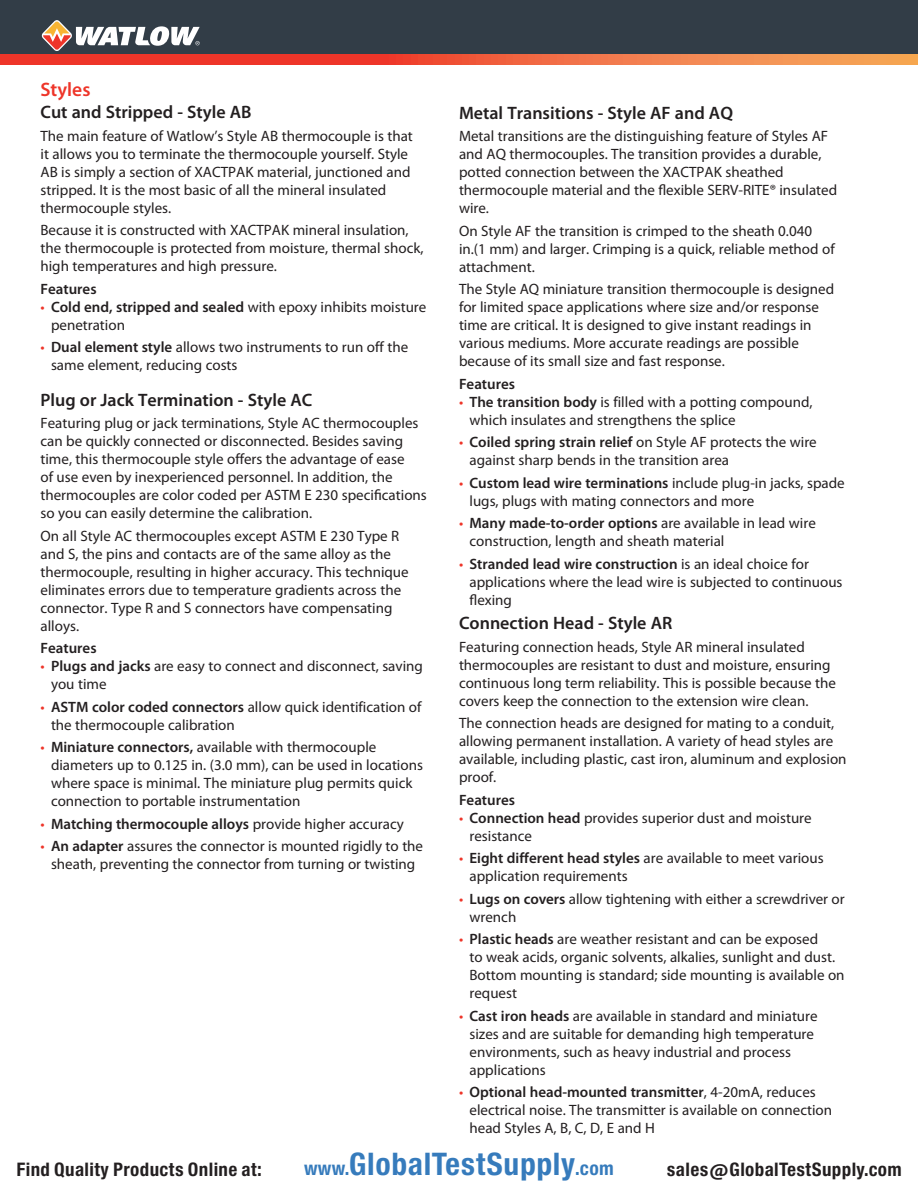
<style>
.page{position:relative;width:918px;height:1188px;background:#fff}
.page>*{position:absolute;margin:0;border:0;box-sizing:border-box;transform-origin:0 0}
.t1{font:29.7px "Europa Gro Nr 2 SBOP Bol Con";letter-spacing:.02em;color:#367bbc}
.t2{font:600 19.5px "Myriad Pro";color:#ee3529}
.t3{font:600 18px "Myriad Pro";color:#231f20}
.t4{font:17.85px "Europa Gro Nr 2 SBOP Bol Con";letter-spacing:.02em;color:#231f20}
.t5{font:15px/18px "Myriad Pro";color:#231f20}
.t6{font:600 15px "Myriad Pro";color:#231f20}
.s1{color:#ee3529}
.s2{font-weight:600}
.s3{font-weight:400;color:#ee3529}
.s4{font-weight:400}
.s5{font-size:18.3px}
</style>
<div class="page">
<div style="left:0;top:0;width:918px;height:54px;background:#323d47"></div>
<svg style="left:0;top:54px;width:918px;height:11px;background:#f05d3c"></svg>
<svg style="left:42px;top:20px;width:158px;height:31px"></svg>
<h2 class="t2" style="left:40px;top:77px;width:51px">Styles</h2>
<p class="t3" style="left:40px;top:101px;width:213px">Cut and Stripped - Style AB</p>
<p class="t5" style="left:40px;top:126px;width:374px">The main feature of Watlow’s Style AB thermocouple is that it allows you to terminate the thermocouple yourself. Style AB is simply a section of XACTPAK material, junctioned and stripped. It is the most basic of all the mineral insulated thermocouple styles.</p>
<p class="t5" style="left:40px;top:221px;width:385px">Because it is constructed with XACTPAK mineral insulation, the thermocouple is protected from moisture, thermal shock, high temperatures and high pressure.</p>
<p class="t6" style="left:40px;top:279px;width:58px">Features</p>
<p class="t5" style="left:51px;top:297px;width:377px;text-indent:-11px"><span class="s1">•</span> <span class="s2">Cold end, stripped and sealed</span> with epoxy inhibits moisture penetration</p>
<p class="t5" style="left:51px;top:338px;width:359px;text-indent:-10px"><span class="s1">•</span> <span class="s2">Dual element style</span> allows two instruments to run off the same element, reducing costs</p>
<p class="t3" style="left:40px;top:388px;width:273px">Plug or Jack Termination - Style AC</p>
<p class="t5" style="left:40px;top:414px;width:388px">Featuring plug or jack terminations, Style AC thermocouples can be quickly connected or disconnected. Besides saving time, this thermocouple style offers the advantage of ease<br>of use even by inexperienced personnel. In addition, the thermocouples are color coded per ASTM E 230 specifications so you can easily determine the calibration.</p>
<p class="t5" style="left:40px;top:526px;width:370px">On all Style AC thermocouples except ASTM E 230 Type R and S, the pins and contacts are of the same alloy as the thermocouple, resulting in higher accuracy. This technique eliminates errors due to temperature gradients across the connector. Type R and S connectors have compensating alloys.</p>
<p class="t6" style="left:40px;top:638px;width:58px">Features</p>
<p class="t5" style="left:51px;top:657px;width:373px;text-indent:-10px"><span class="s1">•</span> <span class="s2">Plugs and jacks</span> are easy to connect and disconnect, saving you time</p>
<p class="t5" style="left:51px;top:697px;width:372px;text-indent:-10px"><span class="s1">•</span> <span class="s2">ASTM color coded connectors</span> allow quick identification of the thermocouple calibration</p>
<p class="t5" style="left:51px;top:738px;width:373px;text-indent:-10px"><span class="s1">•</span> <span class="s2">Miniature connectors,</span> available with thermocouple diameters up to 0.125 in. (3.0 mm), can be used in locations where space is minimal. The miniature plug permits quick connection to portable instrumentation</p>
<p class="t6" style="left:40px;top:814px;width:365px"><span class="s3">•</span> Matching thermocouple alloys <span class="s4">provide higher accuracy</span></p>
<p class="t5" style="left:41px;top:837px;width:384px;text-align:center"><span class="s1">•</span> <span class="s2">An adapter</span> assures the connector is mounted rigidly to the sheath, preventing the connector from turning or twisting</p>
<p class="t3" style="left:459px;top:101px;width:276px">Metal Transitions - Style AF and AQ</p>
<p class="t5" style="left:459px;top:127px;width:380px">Metal transitions are the distinguishing feature of Styles AF and AQ thermocouples. The transition provides a durable, potted connection between the XACTPAK sheathed thermocouple material and the flexible SERV-RITE® insulated wire.</p>
<p class="t5" style="left:459px;top:221px;width:377px">On Style AF the transition is crimped to the sheath 0.040 in.(1 mm) and larger. Crimping is a quick, reliable method of attachment.</p>
<p class="t5" style="left:459px;top:280px;width:377px">The Style AQ miniature transition thermocouple is designed for limited space applications where size and/or response time are critical. It is designed to give instant readings in various mediums. More accurate readings are possible because of its small size and fast response.</p>
<p class="t6" style="left:459px;top:374px;width:58px">Features</p>
<p class="t5" style="left:470px;top:392px;width:345px;text-indent:-10px"><span class="s1">•</span> <span class="s2">The transition body</span> is filled with a potting compound, which insulates and strengthens the splice</p>
<p class="t5" style="left:470px;top:433px;width:349px;text-indent:-10px"><span class="s1">•</span> <span class="s2">Coiled spring strain relief</span> on Style AF protects the wire against sharp bends in the transition area</p>
<p class="t5" style="left:470px;top:473px;width:377px;text-indent:-10px"><span class="s1">•</span> <span class="s2">Custom lead wire terminations</span> include plug-in jacks, spade lugs, plugs with mating connectors and more</p>
<p class="t5" style="left:470px;top:514px;width:348px;text-indent:-10px"><span class="s1">•</span> <span class="s2">Many made-to-order options</span> are available in lead wire construction, length and sheath material</p>
<p class="t5" style="left:470px;top:554px;width:375px;text-indent:-10px"><span class="s1">•</span> <span class="s2">Stranded lead wire construction</span> is an ideal choice for applications where the lead wire is subjected to continuous flexing</p>
<p class="t3" style="left:459px;top:612px;width:215px">Connection Head - Style AR</p>
<p class="t5" style="left:459px;top:638px;width:379px">Featuring connection heads, Style AR mineral insulated thermocouples are resistant to dust and moisture, ensuring continuous long term reliability. This is possible because the covers keep the connection to the extension wire clean.</p>
<p class="t5" style="left:459px;top:714px;width:389px">The connection heads are designed for mating to a conduit, allowing permanent installation. A variety of head styles are available, including plastic, cast iron, aluminum and explosion proof.</p>
<p class="t6" style="left:459px;top:790px;width:58px">Features</p>
<p class="t5" style="left:470px;top:809px;width:344px;text-indent:-10px"><span class="s1">•</span> <span class="s2">Connection head</span> provides superior dust and moisture resistance</p>
<p class="t5" style="left:470px;top:849px;width:356px;text-indent:-10px"><span class="s1">•</span> <span class="s2">Eight different head styles</span> are available to meet various application requirements</p>
<p class="t5" style="left:470px;top:890px;width:377px;text-indent:-10px"><span class="s1">•</span> <span class="s2">Lugs on covers</span> allow tightening with either a screwdriver or wrench</p>
<p class="t5" style="left:470px;top:930px;width:377px;text-indent:-10px"><span class="s1">•</span> <span class="s2">Plastic heads</span> are weather resistant and can be exposed<br>to weak acids, organic solvents, alkalies, sunlight and dust.<br>Bottom mounting is standard; side mounting is available on request</p>
<p class="t5" style="left:470px;top:1007px;width:350px;text-indent:-10px"><span class="s1">•</span> <span class="s2">Cast iron heads</span> are available in standard and miniature sizes and are suitable for demanding high temperature environments, such as heavy industrial and process applications</p>
<p class="t5" style="left:470px;top:1083px;width:364px;text-indent:-10px"><span class="s1">•</span> <span class="s2">Optional head-mounted transmitter</span>, 4-20mA, reduces electrical noise. The transmitter is available on connection head Styles A, B, C, D, E and H</p>
<p class="t4" style="left:16px;top:1159px;width:247px">Find Quality Products Online at:</p>
<h1 class="t1" style="left:304px;top:1147px;width:311px"><span class="s5">www.</span>GlobalTestSupply<span class="s5">.com</span></h1>
<p class="t4" style="left:667px;top:1159px;width:236px">sales@GlobalTestSupply.com</p>
</div>
